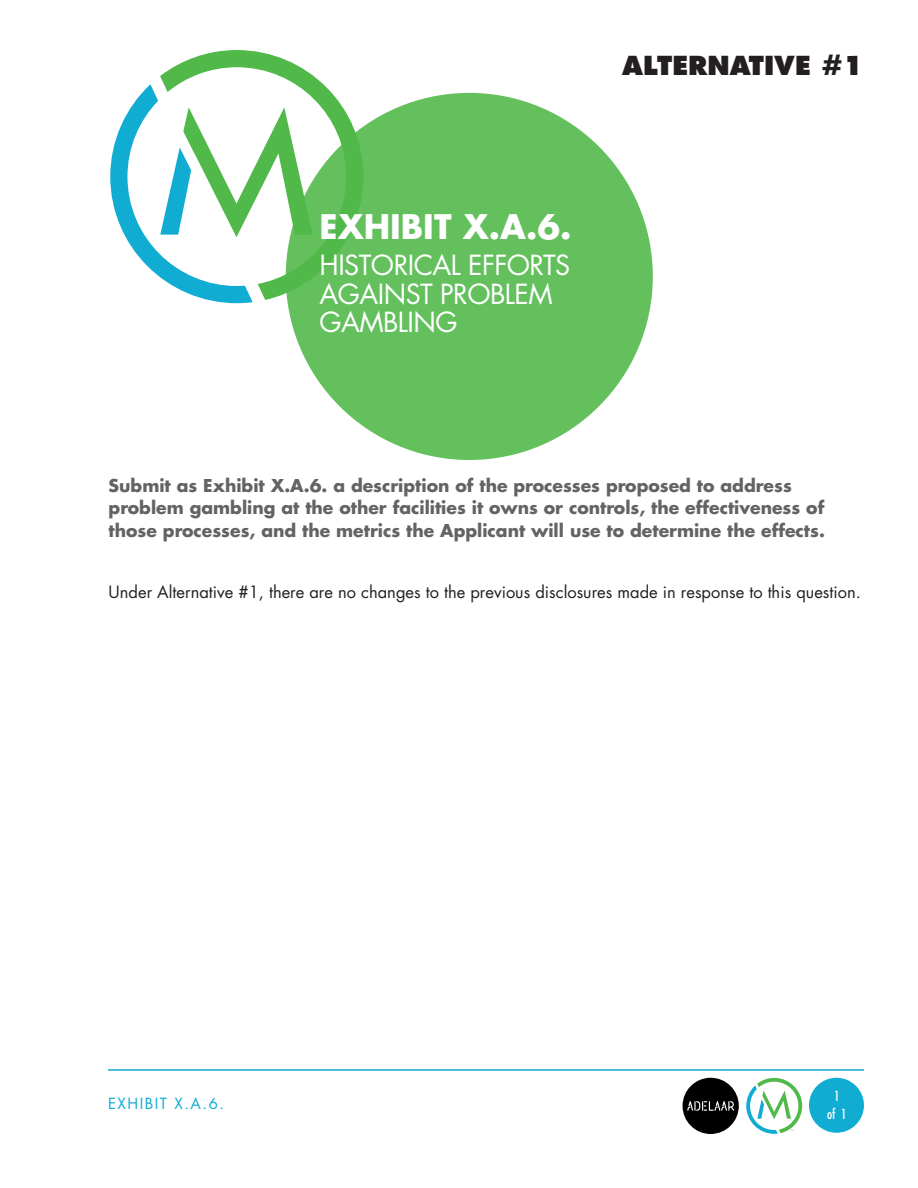
<style>
.page{position:relative;width:918px;height:1188px;background:#fff}
.page>*{position:absolute;margin:0;border:0;box-sizing:border-box;transform-origin:0 0}
.Exhibit{font:700 33px "Futura Std";color:#fff}
.Exhibit_Name{font:27px/28.5px "Futura Std";letter-spacing:-.02em;color:#fff}
.t1{font:800 25.5px "Futura Std";color:#231f20}
.Body_Bold_Head{font:700 17.25px/22.5px "Futura Std";color:#636366}
.Body_Copy{font:16.5px "Futura Std";color:#231f20}
.t2{font:15px "Futura Std";letter-spacing:.1em;color:#10acd2}
.t3{font:condensed 13.5px "Futura Std";color:#fff}
.t4{font:500 condensed 13.5px "Futura";color:#fff}
</style>
<div class="page">
<svg style="left:746px;top:1078px;width:56px;height:56px"></svg>
<div style="left:809px;top:1078px;width:55px;height:55px;background:#10acd2;border-radius:50%"></div>
<hr style="left:108px;top:1069px;width:756px;height:2px;background:#10acd2">
<div style="left:683px;top:1078px;width:56px;height:56px;background:#000001;border-radius:50%"></div>
<svg style="left:687px;top:1101px;width:47px;height:10px"></svg>
<svg style="left:110px;top:84px;width:178px;height:219px"></svg>
<svg style="left:160px;top:50px;width:202px;height:250px"></svg>
<div style="left:286px;top:93px;width:367px;height:367px;background:#63c05d;border-radius:50%"></div>
<h3 class="t1" style="left:622px;top:49px;width:243px">ALTERNATIVE #1</h3>
<p class="Exhibit" style="left:320px;top:205px;width:253px">EXHIBIT X.A.6.</p>
<p class="Exhibit_Name" style="left:320px;top:251px;width:252px">HISTORICAL EFFORTS<br>AGAINST PROBLEM<br>GAMBLING</p>
<p class="Body_Bold_Head" style="left:109px;top:474px;width:718px">Submit as Exhibit X.A.6. a description of the processes proposed to address problem gambling at the other facilities it owns or controls, the effectiveness of those processes, and the metrics the Applicant will use to determine the effects.</p>
<p class="Body_Copy" style="left:109px;top:582px;width:754px">Under Alternative #1, there are no changes to the previous disclosures made in response to this question.</p>
<p class="t2" style="left:108px;top:1094px;width:118px">EXHIBIT X.A.6.</p>
<p class="t4" style="left:834px;top:1087px;width:7px">1</p>
<p class="t3" style="left:827px;top:1105px;width:21px">of 1</p>
</div>
